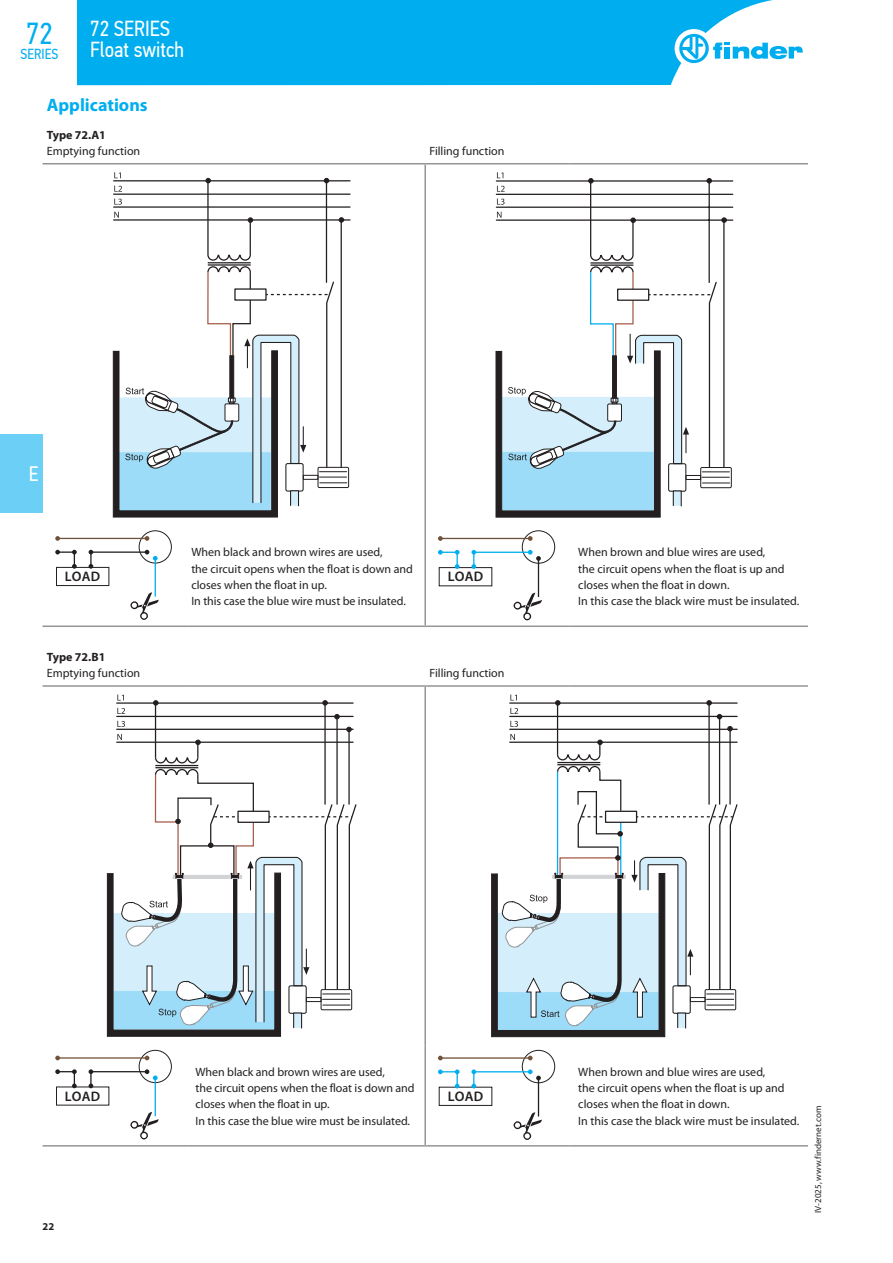
<style>
.page{position:relative;width:893px;height:1263px;background:#fff}
.page>*{position:absolute;margin:0;border:0;box-sizing:border-box;transform-origin:0 0}
.t1{font:30.3px "PF Din Text Cond Pro";color:#00aeef}
.t2{font:21.75px/21px "PF Din Text Cond Pro";color:#fff}
.t3{font:21px "PF Din Text Cond Pro";color:#fff}
.t4{font:700 18px "Myriad Pro";color:#00aeef}
.t5{font:14.55px "PF Din Text Cond Pro";color:#00aeef}
.t6{font:600 13.8px "Myriad Pro";letter-spacing:.015em;color:#231f20}
.t7{font:12px/16.2px "Myriad Pro";color:#231f20}
.t8{font:700 12px "Myriad Pro";color:#231f20}
.t9{font:700 10.5px "Myriad Pro";color:#231f20}
.t10{font:9px "Myriad Pro";color:#231f20}
</style>
<div class="page">
<div style="left:0;top:434px;width:43px;height:78px;background:#6bcff6"></div>
<div style="left:77px;top:0;width:696px;height:85px;background:#00aeef"></div>
<div style="left:675px;top:29px;width:38px;height:39px;background:#fff;border-radius:50%"></div>
<svg style="left:679px;top:34px;width:124px;height:29px"></svg>
<hr style="left:43px;top:163px;width:144px;height:1px;background:#939598">
<hr style="left:187px;top:163px;width:238px;height:1px;background:#939598">
<hr style="left:425px;top:163px;width:145px;height:1px;background:#939598">
<hr style="left:570px;top:163px;width:238px;height:1px;background:#939598">
<hr style="left:43px;top:685px;width:144px;height:2px;background:#939598">
<hr style="left:187px;top:685px;width:238px;height:2px;background:#939598">
<hr style="left:425px;top:685px;width:145px;height:2px;background:#939598">
<hr style="left:570px;top:685px;width:238px;height:2px;background:#939598">
<hr style="left:424px;top:687px;width:2px;height:359px;background:#939598">
<hr style="left:424px;top:1046px;width:2px;height:99px;background:#939598">
<hr style="left:424px;top:164px;width:2px;height:362px;background:#939598">
<hr style="left:424px;top:526px;width:2px;height:99px;background:#939598">
<hr style="left:43px;top:625px;width:144px;height:2px;background:#939598">
<hr style="left:187px;top:625px;width:238px;height:2px;background:#939598">
<hr style="left:425px;top:625px;width:145px;height:2px;background:#939598">
<hr style="left:570px;top:625px;width:238px;height:2px;background:#939598">
<hr style="left:43px;top:1145px;width:144px;height:1px;background:#939598">
<hr style="left:187px;top:1145px;width:238px;height:1px;background:#939598">
<hr style="left:425px;top:1145px;width:145px;height:1px;background:#939598">
<hr style="left:570px;top:1145px;width:238px;height:1px;background:#939598">
<hr style="left:326px;top:181px;width:1px;height:101px;background:#231f20">
<hr style="left:250px;top:219px;width:1px;height:35px;background:#231f20">
<svg style="left:114px;top:199px;width:8px;height:6px"></svg>
<hr style="left:114px;top:219px;width:236px;height:2px;background:#231f20">
<hr style="left:114px;top:206px;width:236px;height:2px;background:#231f20">
<svg style="left:114px;top:212px;width:5px;height:6px"></svg>
<svg style="left:205px;top:178px;width:6px;height:5px"></svg>
<svg style="left:248px;top:217px;width:5px;height:6px"></svg>
<hr style="left:341px;top:221px;width:1px;height:246px;background:#231f20">
<svg style="left:114px;top:186px;width:8px;height:6px"></svg>
<hr style="left:114px;top:194px;width:236px;height:1px;background:#231f20">
<svg style="left:114px;top:172px;width:7px;height:6px"></svg>
<hr style="left:114px;top:180px;width:236px;height:1px;background:#231f20">
<svg style="left:339px;top:217px;width:5px;height:6px"></svg>
<svg style="left:324px;top:178px;width:5px;height:5px"></svg>
<hr style="left:207px;top:181px;width:2px;height:73px;background:#231f20">
<svg style="left:113px;top:254px;width:236px;height:263px"></svg>
<hr style="left:709px;top:181px;width:1px;height:101px;background:#231f20">
<hr style="left:632px;top:219px;width:2px;height:36px;background:#231f20">
<hr style="left:496px;top:219px;width:237px;height:2px;background:#231f20">
<hr style="left:496px;top:207px;width:237px;height:1px;background:#231f20">
<svg style="left:588px;top:178px;width:6px;height:6px"></svg>
<svg style="left:630px;top:217px;width:6px;height:6px"></svg>
<hr style="left:723px;top:222px;width:2px;height:245px;background:#231f20">
<hr style="left:496px;top:194px;width:237px;height:1px;background:#231f20">
<hr style="left:496px;top:180px;width:237px;height:2px;background:#231f20">
<svg style="left:721px;top:217px;width:6px;height:6px"></svg>
<svg style="left:706px;top:178px;width:6px;height:5px"></svg>
<hr style="left:590px;top:181px;width:1px;height:73px;background:#231f20">
<svg style="left:497px;top:199px;width:8px;height:6px"></svg>
<svg style="left:497px;top:212px;width:4px;height:6px"></svg>
<svg style="left:497px;top:186px;width:8px;height:6px"></svg>
<svg style="left:497px;top:172px;width:6px;height:6px"></svg>
<svg style="left:496px;top:254px;width:236px;height:264px"></svg>
<div style="left:56px;top:567px;width:53px;height:19px;border:1px solid #231f20"></div>
<div style="left:139px;top:530px;width:33px;height:33px;border:1px solid #231f20;border-radius:50%"></div>
<hr style="left:155px;top:558px;width:1px;height:39px;background:#00aeef">
<hr style="left:58px;top:538px;width:89px;height:1px;background:#70513a">
<svg style="left:145px;top:536px;width:4px;height:5px"></svg>
<svg style="left:55px;top:536px;width:5px;height:5px"></svg>
<hr style="left:91px;top:551px;width:56px;height:2px;background:#231f20">
<svg style="left:145px;top:550px;width:13px;height:11px"></svg>
<svg style="left:89px;top:550px;width:4px;height:19px"></svg>
<svg style="left:55px;top:550px;width:22px;height:19px"></svg>
<svg style="left:130px;top:592px;width:29px;height:28px"></svg>
<div style="left:522px;top:530px;width:33px;height:34px;border:1px solid #231f20;border-radius:50%"></div>
<hr style="left:538px;top:558px;width:1px;height:39px;background:#231f20">
<hr style="left:440px;top:538px;width:90px;height:1px;background:#70513a">
<svg style="left:528px;top:536px;width:5px;height:5px"></svg>
<svg style="left:438px;top:536px;width:5px;height:5px"></svg>
<hr style="left:474px;top:552px;width:56px;height:1px;background:#00aeef">
<svg style="left:528px;top:550px;width:13px;height:11px"></svg>
<svg style="left:471px;top:550px;width:5px;height:19px"></svg>
<svg style="left:438px;top:550px;width:22px;height:19px"></svg>
<svg style="left:513px;top:593px;width:29px;height:28px"></svg>
<svg style="left:107px;top:694px;width:250px;height:343px"></svg>
<svg style="left:491px;top:694px;width:247px;height:343px"></svg>
<div style="left:139px;top:1050px;width:33px;height:33px;border:1px solid #231f20;border-radius:50%"></div>
<hr style="left:155px;top:1078px;width:1px;height:38px;background:#00aeef">
<hr style="left:58px;top:1057px;width:89px;height:2px;background:#70513a">
<svg style="left:145px;top:1055px;width:4px;height:5px"></svg>
<svg style="left:55px;top:1055px;width:5px;height:5px"></svg>
<hr style="left:91px;top:1071px;width:56px;height:1px;background:#231f20">
<svg style="left:145px;top:1069px;width:13px;height:11px"></svg>
<svg style="left:89px;top:1069px;width:4px;height:19px"></svg>
<svg style="left:55px;top:1069px;width:22px;height:19px"></svg>
<svg style="left:130px;top:1112px;width:29px;height:28px"></svg>
<div style="left:439px;top:1087px;width:53px;height:19px;border:1px solid #231f20"></div>
<div style="left:522px;top:1050px;width:33px;height:33px;border:1px solid #231f20;border-radius:50%"></div>
<hr style="left:538px;top:1078px;width:1px;height:38px;background:#231f20">
<hr style="left:440px;top:1057px;width:90px;height:2px;background:#70513a">
<svg style="left:528px;top:1056px;width:5px;height:4px"></svg>
<svg style="left:438px;top:1056px;width:5px;height:4px"></svg>
<hr style="left:474px;top:1071px;width:56px;height:1px;background:#00aeef">
<svg style="left:528px;top:1069px;width:13px;height:11px"></svg>
<svg style="left:471px;top:1069px;width:5px;height:19px"></svg>
<svg style="left:438px;top:1069px;width:22px;height:19px"></svg>
<svg style="left:513px;top:1112px;width:29px;height:28px"></svg>
<h2 class="t2" style="left:90px;top:18px;width:95px">72 SERIES<br>Float switch</h2>
<h1 class="t1" style="left:26px;top:16px;width:28px">72</h1>
<p class="t5" style="left:21px;top:45px;width:39px">SERIES</p>
<h3 class="t4" style="left:47px;top:93px;width:102px">Applications</h3>
<p class="t8" style="left:47px;top:127px;width:61px">Type 72.A1</p>
<p class="t7" style="left:47px;top:143px;width:95px">Emptying function</p>
<p class="t7" style="left:429px;top:143px;width:77px">Filling function</p>
<h3 class="t3" style="left:29px;top:461px;width:11px">E</h3>
<p class="t6" style="left:65px;top:568px;width:37px">LOAD</p>
<p class="t7" style="left:191px;top:544px;width:223px">When black and brown wires are used,<br>the circuit opens when the float is down and closes when the float in up.<br>In this case the blue wire must be insulated.</p>
<p class="t6" style="left:448px;top:568px;width:37px">LOAD</p>
<p class="t8" style="left:47px;top:649px;width:60px">Type 72.B1</p>
<p class="t7" style="left:47px;top:665px;width:95px">Emptying function</p>
<p class="t7" style="left:429px;top:665px;width:77px">Filling function</p>
<p class="t7" style="left:578px;top:544px;width:223px">When brown and blue wires are used,<br>the circuit opens when the float is up and closes when the float in down.<br>In this case the black wire must be insulated.</p>
<p class="t6" style="left:65px;top:1087px;width:37px">LOAD</p>
<p class="t9" style="left:43px;top:1219px;width:13px">22</p>
<p class="t7" style="left:196px;top:1064px;width:220px">When black and brown wires are used,<br>the circuit opens when the float is down and closes when the float in up.<br>In this case the blue wire must be insulated.</p>
<p class="t6" style="left:448px;top:1087px;width:37px">LOAD</p>
<p class="t7" style="left:578px;top:1064px;width:223px">When brown and blue wires are used,<br>the circuit opens when the float is up and closes when the float in down.<br>In this case the black wire must be insulated.</p>
<p class="t10" style="left:812px;top:1213px;width:108px;rotate:-90deg">IV-2025, www.findernet.com</p>
</div>
